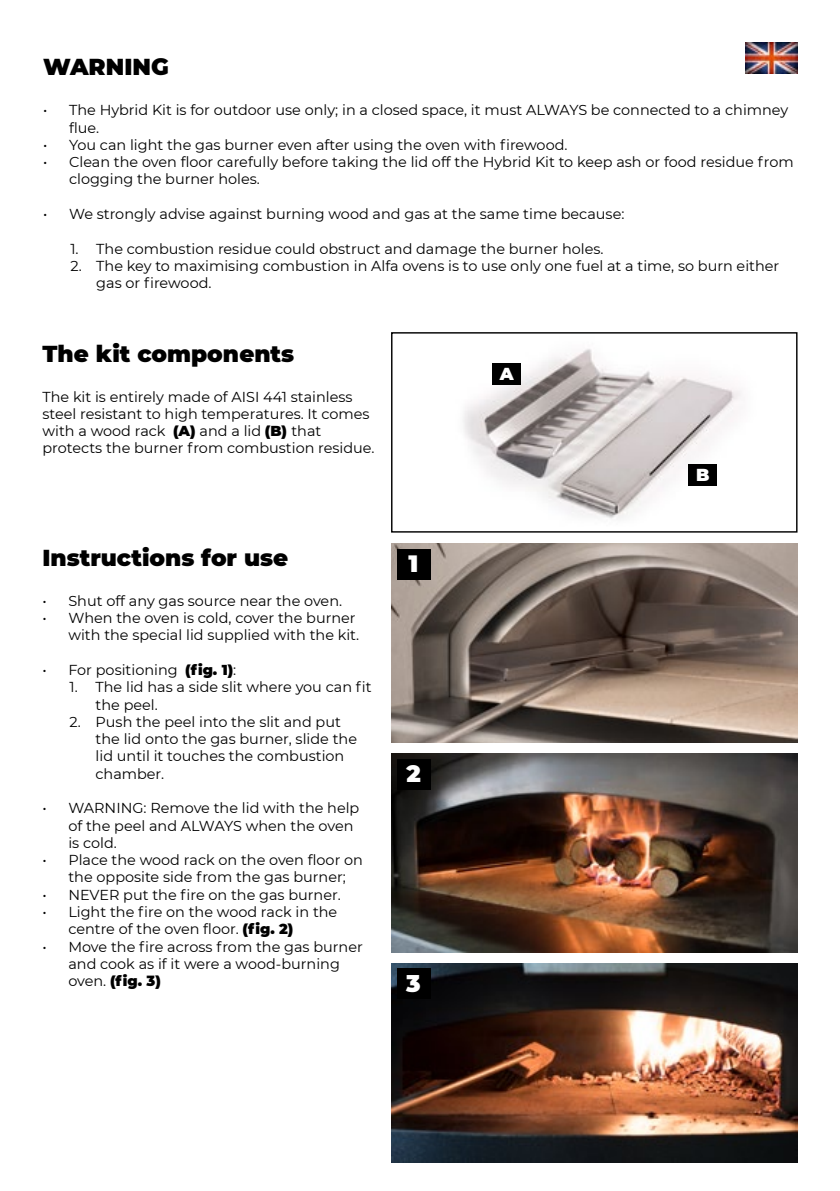
<style>
.page{position:relative;width:840px;height:1191px;background:#fff}
.page>*{position:absolute;margin:0;border:0;box-sizing:border-box;transform-origin:0 0}
.t1{font:900 23.6px "Montserrat";color:#fff}
.t2{font:900 23px "Montserrat";color:#000}
.t3{font:900 17.2px "Montserrat";color:#fff}
.t4{font:14.4px/17.2px "Montserrat";color:#000}
.s1{font-weight:900}
</style>
<div class="page">
<img style="left:745px;top:43px;width:52px;height:31px">
<img style="left:463px;top:349px;width:278px;height:170px">
<div style="left:391px;top:332px;width:406px;height:200px;border:1px solid #000"></div>
<div style="left:492px;top:364px;width:28px;height:21px;background:#000"></div>
<div style="left:688px;top:464px;width:28px;height:21px;background:#000"></div>
<img style="left:391px;top:543px;width:406px;height:199px">
<div style="left:396px;top:549px;width:34px;height:30px;background:#000"></div>
<img style="left:391px;top:753px;width:406px;height:199px">
<div style="left:396px;top:759px;width:34px;height:30px;background:#000"></div>
<img style="left:391px;top:963px;width:406px;height:199px">
<div style="left:396px;top:968px;width:34px;height:31px;background:#000"></div>
<h2 class="t2" style="left:43px;top:50px;width:127px">WARNING</h2>
<p class="t4" style="left:69px;top:101px;width:720px;text-indent:-26px">• The Hybrid Kit is for outdoor use only; in a closed space, it must ALWAYS be connected to a chimney flue.</p>
<p class="t4" style="left:43px;top:136px;width:525px">• You can light the gas burner even after using the oven with firewood.</p>
<p class="t4" style="left:69px;top:153px;width:725px;text-indent:-26px">• Clean the oven floor carefully before taking the lid off the Hybrid Kit to keep ash or food residue from clogging the burner holes.</p>
<p class="t4" style="left:43px;top:205px;width:582px">• We strongly advise against burning wood and gas at the same time because:</p>
<p class="t4" style="left:70px;top:239px;width:534px">1. The combustion residue could obstruct and damage the burner holes.</p>
<p class="t4" style="left:96px;top:256px;width:684px;text-indent:-26px">2. The key to maximising combustion in Alfa ovens is to use only one fuel at a time, so burn either gas or firewood.</p>
<h2 class="t2" style="left:42px;top:336px;width:253px">The kit components</h2>
<p class="t4" style="left:42px;top:387px;width:333px">The kit is entirely made of AISI 441 stainless steel resistant to high temperatures. It comes with a wood rack <span class="s1">(A)</span> and a lid <span class="s1">(B)</span> that protects the burner from combustion residue.</p>
<h2 class="t2" style="left:42px;top:540px;width:247px">Instructions for use</h2>
<p class="t4" style="left:42px;top:591px;width:301px">• Shut off any gas source near the oven.</p>
<p class="t4" style="left:42px;top:609px;width:318px;text-align:right">• When the oven is cold, cover the burner with the special lid supplied with the kit.</p>
<p class="t4" style="left:42px;top:661px;width:195px">• For positioning <span class="s1">(fig. 1)</span>:</p>
<p class="t4" style="left:95px;top:678px;width:277px;text-indent:-26px">1. The lid has a side slit where you can fit the peel.</p>
<p class="t4" style="left:95px;top:712px;width:263px;text-indent:-26px">2. Push the peel into the slit and put the lid onto the gas burner, slide the lid until it touches the combustion chamber.</p>
<p class="t4" style="left:68px;top:799px;width:292px;text-indent:-26px">• WARNING: Remove the lid with the help of the peel and ALWAYS when the oven is cold.</p>
<p class="t4" style="left:68px;top:851px;width:296px;text-indent:-26px">• Place the wood rack on the oven floor on the opposite side from the gas burner;</p>
<p class="t4" style="left:42px;top:885px;width:300px">• NEVER put the fire on the gas burner.</p>
<p class="t4" style="left:68px;top:902px;width:270px;text-indent:-26px">• Light the fire on the wood rack in the centre of the oven floor. <span class="s1">(fig. 2)</span></p>
<p class="t4" style="left:68px;top:937px;width:296px;text-indent:-26px">• Move the fire across from the gas burner and cook as if it were a wood-burning oven. <span class="s1">(fig. 3)</span></p>
<h1 class="t1" style="left:408px;top:546px;width:11px">1</h1>
<h1 class="t1" style="left:406px;top:756px;width:16px">2</h1>
<h1 class="t1" style="left:406px;top:965px;width:16px">3</h1>
<p class="t3" style="left:499px;top:361px;width:15px">A</p>
<p class="t3" style="left:695px;top:462px;width:15px">B</p>
</div>
